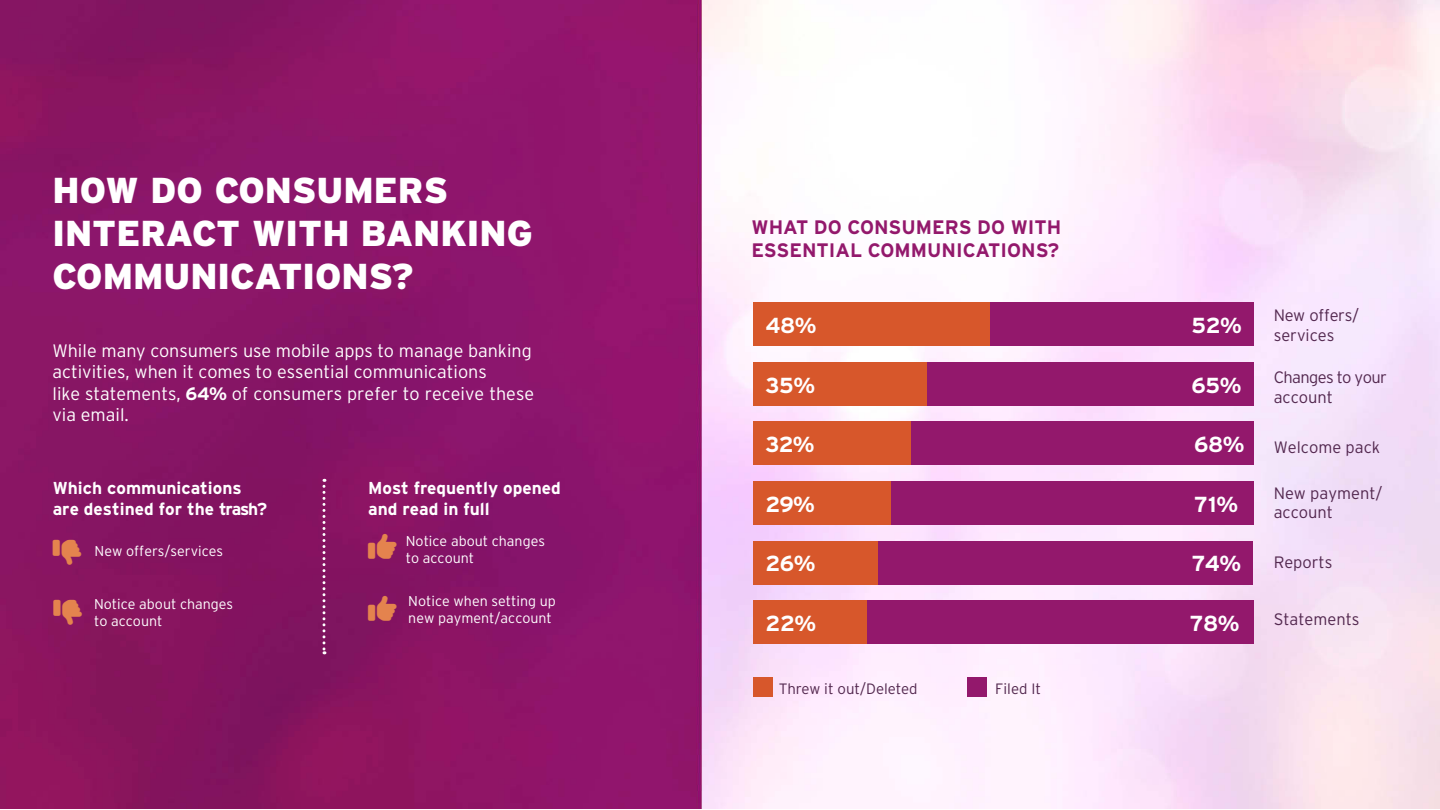
<style>
.page{position:relative;width:1440px;height:810px;background:#fff}
.page>*{position:absolute;margin:0;border:0;box-sizing:border-box;transform-origin:0 0}
.t1{font:900 36px/43.2px "Interstate";color:#fff}
.t2{font:700 21.75px "Interstate";letter-spacing:-.025em;color:#fff}
.t3{font:700 19.5px/23.4px "Interstate";color:#93186c}
.t4{font:300 18px/21.6px "Interstate";color:#fff}
.t5{font:700 17.25px/20.7px "Interstate";color:#fff}
.t6{font:300 16.5px/19.8px "Interstate";color:#53284f}
.t7{font:300 16.5px/20px "Interstate";letter-spacing:-.04em;color:#53284f}
.t8{font:300 15px "Interstate";color:#53284f}
.t9{font:300 14.25px/17.1px "Interstate";color:#fff}
.s1{font-weight:700}
</style>
<div class="page">
<img style="left:1px;top:0;width:1439px;height:809px">
<div style="left:908px;top:362px;width:345px;height:44px;background:#93186c"></div>
<div style="left:753px;top:362px;width:174px;height:44px;background:#d7572b"></div>
<svg style="left:322px;top:479px;width:4px;height:175px"></svg>
<div style="left:978px;top:302px;width:275px;height:44px;background:#93186c"></div>
<div style="left:753px;top:302px;width:237px;height:44px;background:#d7572b"></div>
<div style="left:881px;top:481px;width:372px;height:44px;background:#93186c"></div>
<div style="left:753px;top:481px;width:138px;height:44px;background:#d7572b"></div>
<div style="left:859px;top:541px;width:394px;height:43px;background:#93186c"></div>
<div style="left:753px;top:541px;width:125px;height:43px;background:#d7572b"></div>
<div style="left:883px;top:422px;width:370px;height:43px;background:#93186c"></div>
<div style="left:753px;top:422px;width:157px;height:43px;background:#d7572b"></div>
<div style="left:841px;top:600px;width:412px;height:44px;background:#93186c"></div>
<div style="left:753px;top:600px;width:114px;height:44px;background:#d7572b"></div>
<div style="left:753px;top:677px;width:19px;height:20px;background:#d7572b"></div>
<div style="left:968px;top:677px;width:19px;height:20px;background:#93186c"></div>
<svg style="left:53px;top:540px;width:28px;height:25px"></svg>
<svg style="left:368px;top:534px;width:29px;height:25px"></svg>
<svg style="left:368px;top:596px;width:29px;height:25px"></svg>
<svg style="left:54px;top:600px;width:28px;height:25px"></svg>
<h1 class="t1" style="left:52px;top:168px;width:482px">HOW DO CONSUMERS<br>INTERACT WITH BANKING<br>COMMUNICATIONS?</h1>
<p class="t4" style="left:52px;top:339px;width:483px">While many consumers use mobile apps to manage banking activities, when it comes to essential communications<br>like statements, <span class="s1">64%</span> of consumers prefer to receive these via email.</p>
<p class="t5" style="left:53px;top:478px;width:216px">Which communications are destined for the trash?</p>
<p class="t5" style="left:368px;top:478px;width:194px">Most frequently opened and read in full</p>
<p class="t9" style="left:95px;top:542px;width:130px">New offers/services</p>
<p class="t9" style="left:406px;top:532px;width:141px">Notice about changes to account</p>
<p class="t9" style="left:94px;top:596px;width:141px">Notice about changes to account</p>
<p class="t9" style="left:408px;top:593px;width:149px">Notice when setting up new payment/account</p>
<p class="t3" style="left:752px;top:215px;width:311px">WHAT DO CONSUMERS DO WITH<br>ESSENTIAL COMMUNICATIONS?</p>
<p class="t2" style="left:765px;top:313px;width:53px">48%</p>
<p class="t2" style="left:1192px;top:313px;width:52px">52%</p>
<p class="t2" style="left:765px;top:373px;width:51px">35%</p>
<p class="t2" style="left:1192px;top:373px;width:52px">65%</p>
<p class="t2" style="left:765px;top:432px;width:51px">32%</p>
<p class="t2" style="left:1194px;top:432px;width:52px">68%</p>
<p class="t2" style="left:765px;top:492px;width:51px">29%</p>
<p class="t2" style="left:1194px;top:492px;width:45px">71%</p>
<p class="t2" style="left:765px;top:552px;width:52px">26%</p>
<p class="t2" style="left:1192px;top:552px;width:51px">74%</p>
<p class="t6" style="left:1274px;top:305px;width:87px">New offers/ services</p>
<p class="t7" style="left:1274px;top:367px;width:115px">Changes to your account</p>
<p class="t6" style="left:1274px;top:437px;width:108px">Welcome pack</p>
<p class="t6" style="left:1274px;top:483px;width:110px">New payment/ account</p>
<p class="t6" style="left:1274px;top:552px;width:60px">Reports</p>
<p class="t2" style="left:765px;top:611px;width:52px">22%</p>
<p class="t2" style="left:1190px;top:611px;width:51px">78%</p>
<p class="t6" style="left:1274px;top:610px;width:87px">Statements</p>
<p class="t8" style="left:779px;top:680px;width:140px">Threw it out/Deleted</p>
<p class="t8" style="left:995px;top:680px;width:47px">Filed It</p>
</div>
